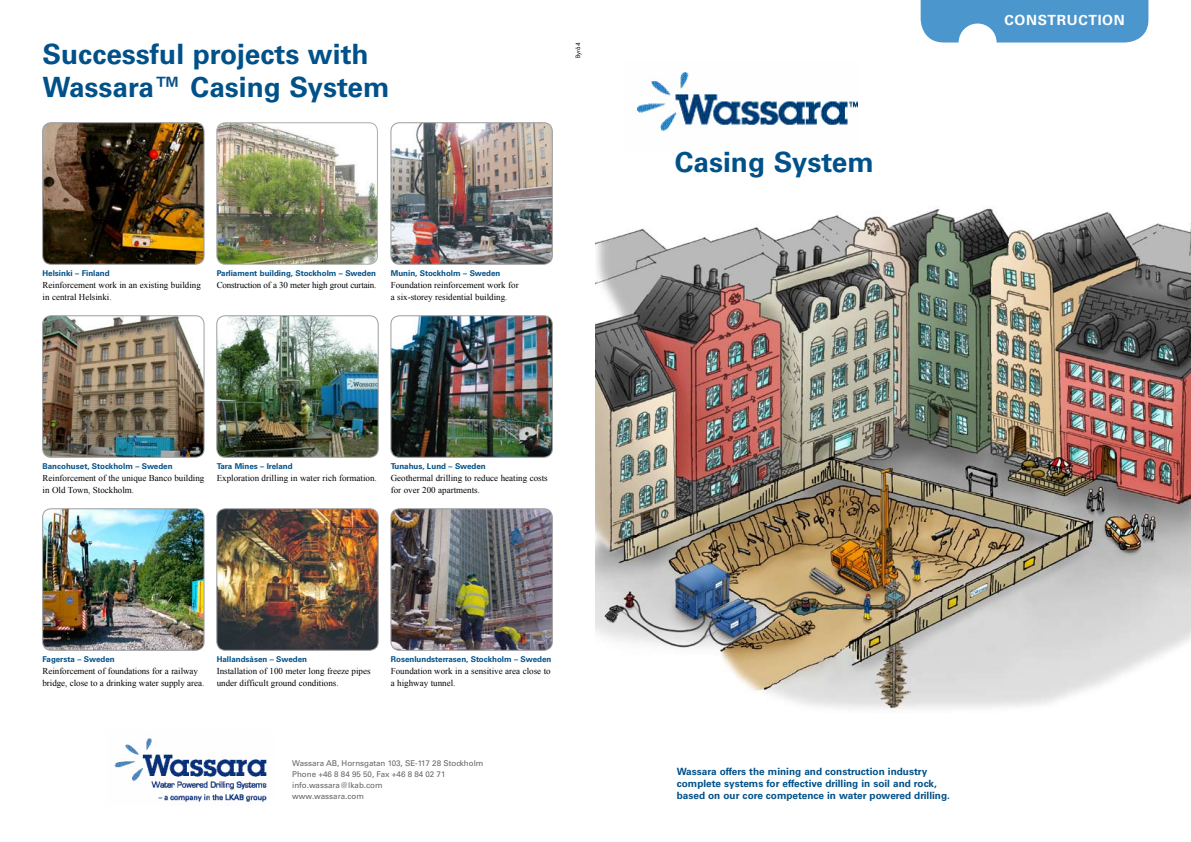
<style>
.page{position:relative;width:1191px;height:842px;background:#fff}
.page>*{position:absolute;margin:0;border:0;box-sizing:border-box;transform-origin:0 0}
.t1{font:700 28px/33.6px "Univers";color:#005189}
.t2{font:700 14px "Univers";letter-spacing:.05em;color:#fff}
.t3{font:700 10px/12px "Univers";color:#005189}
.t4{font:9px/12px "Times New Roman";color:#000}
.t5{font:9px "Times New Roman";letter-spacing:-.02em;color:#000}
.t6{font:700 8px "Univers";color:#005189}
.t7{font:8px/11px "Univers";color:#646567}
.t8{font:6px "Futura";color:#000}
</style>
<div class="page">
<img style="left:595px;top:208px;width:596px;height:504px">
<img style="left:637px;top:72px;width:221px;height:59px">
<img style="left:114px;top:738px;width:153px;height:64px">
<img style="left:43px;top:123px;width:161px;height:141px">
<div style="left:43px;top:123px;width:161px;height:141px;border:1px solid #9c9d9f;border-radius:9px"></div>
<img style="left:43px;top:316px;width:161px;height:141px">
<div style="left:43px;top:316px;width:161px;height:141px;border:1px solid #9c9d9f;border-radius:9px"></div>
<img style="left:43px;top:509px;width:161px;height:141px">
<div style="left:43px;top:509px;width:161px;height:141px;border:1px solid #9c9d9f;border-radius:9px"></div>
<img style="left:217px;top:123px;width:160px;height:141px">
<div style="left:217px;top:123px;width:160px;height:141px;border:1px solid #acafa8;border-radius:9px"></div>
<img style="left:217px;top:316px;width:161px;height:141px">
<div style="left:217px;top:316px;width:161px;height:141px;border:1px solid #9c9d9f;border-radius:9px"></div>
<img style="left:217px;top:509px;width:161px;height:141px">
<div style="left:217px;top:509px;width:161px;height:141px;border:1px solid #9c9d9f;border-radius:9px"></div>
<img style="left:391px;top:123px;width:161px;height:141px">
<div style="left:391px;top:123px;width:161px;height:141px;border:1px solid #9c9d9f;border-radius:9px"></div>
<img style="left:391px;top:316px;width:161px;height:141px">
<div style="left:391px;top:316px;width:161px;height:141px;border:1px solid #9c9d9f;border-radius:9px"></div>
<img style="left:391px;top:509px;width:161px;height:141px">
<div style="left:391px;top:509px;width:161px;height:141px;border:1px solid #9c9d9f;border-radius:9px"></div>
<svg style="left:920px;top:0;width:228px;height:43px;background:#5b9fd1"></svg>
<h1 class="t1" style="left:43px;top:37px;width:348px">Successful projects with<br>Wassara™ Casing System</h1>
<p class="t8" style="left:574px;top:58px;width:17px;rotate:-90deg">Byrå4</p>
<p class="t6" style="left:43px;top:269px;width:69px">Helsinki – Finland</p>
<p class="t4" style="left:43px;top:279px;width:160px">Reinforcement work in an existing building in central Helsinki.</p>
<p class="t6" style="left:217px;top:269px;width:161px">Parliament building, Stockholm – Sweden</p>
<p class="t5" style="left:217px;top:280px;width:161px">Construction of a 30 meter high grout curtain.</p>
<p class="t6" style="left:391px;top:269px;width:111px">Munin, Stockholm – Sweden</p>
<p class="t4" style="left:391px;top:279px;width:129px">Foundation reinforcement work for a six-storey residential building.</p>
<p class="t6" style="left:43px;top:462px;width:132px">Bancohuset, Stockholm – Sweden</p>
<p class="t4" style="left:43px;top:472px;width:163px">Reinforcement of the unique Banco building in Old Town, Stockholm.</p>
<p class="t6" style="left:217px;top:462px;width:77px">Tara Mines – Ireland</p>
<p class="t4" style="left:217px;top:472px;width:162px">Exploration drilling in water rich formation.</p>
<p class="t6" style="left:391px;top:462px;width:96px">Tunahus, Lund – Sweden</p>
<p class="t4" style="left:391px;top:472px;width:158px">Geothermal drilling to reduce heating costs for over 200 apartments.</p>
<p class="t6" style="left:43px;top:655px;width:74px">Fagersta – Sweden</p>
<p class="t4" style="left:43px;top:665px;width:163px">Reinforcement of foundations for a railway bridge, close to a drinking water supply area.</p>
<p class="t6" style="left:217px;top:655px;width:92px">Hallandsåsen – Sweden</p>
<p class="t4" style="left:217px;top:665px;width:155px">Installation of 100 meter long freeze pipes under difficult ground conditions.</p>
<p class="t6" style="left:391px;top:655px;width:162px">Rosenlundsterrasen, Stockholm – Sweden</p>
<p class="t4" style="left:391px;top:665px;width:161px">Foundation work in a sensitive area close to a highway tunnel.</p>
<p class="t7" style="left:292px;top:758px;width:193px">Wassara AB, Hornsgatan 103, SE-117 28 Stockholm<br>Phone +46 8 84 95 50, Fax +46 8 84 02 71 info.wassara@lkab.com<br>www.wassara.com</p>
<h1 class="t1" style="left:675px;top:146px;width:200px">Casing System</h1>
<h2 class="t2" style="left:1004px;top:12px;width:122px">CONSTRUCTION</h2>
<p class="t3" style="left:677px;top:765px;width:275px">Wassara offers the mining and construction industry complete systems for effective drilling in soil and rock, based on our core competence in water powered drilling.</p>
</div>
